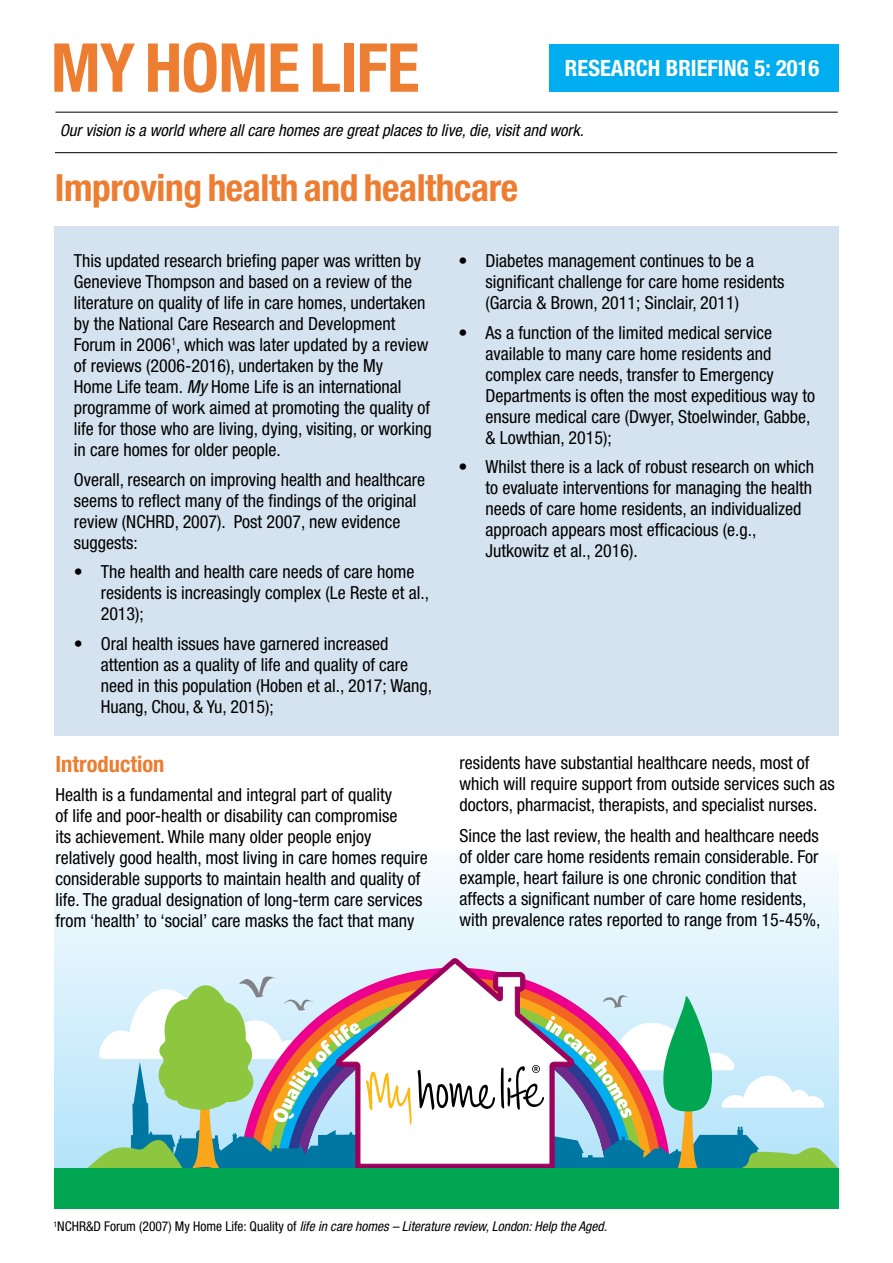
<style>
.page{position:relative;width:893px;height:1263px;background:#fff}
.page>*{position:absolute;margin:0;border:0;box-sizing:border-box;transform-origin:0 0}
.t1{font:700 condensed 67.5px "Helvetica Neue";letter-spacing:-.01em;color:#ed7d31}
.t2{font:700 condensed 37.5px "Helvetica Neue";letter-spacing:-.01em;color:#ed7d31}
.t3{font:700 condensed 22.5px "Helvetica Neue";color:#fff}
.t4{font:700 condensed 22.5px "Helvetica Neue";color:#ed7d31}
.t5{font:condensed 18px/21px "Helvetica Neue";color:#000}
.t6{font:italic condensed 16.5px "Helvetica Neue";color:#000}
.Footnote_text{font:italic condensed 13.5px "Helvetica Neue";color:#000}
.s1{font-style:italic}
.s2{font-style:normal}
</style>
<div class="page">
<svg style="left:54px;top:867px;width:785px;height:301px"></svg>
<svg style="left:335px;top:957px;width:240px;height:211px"></svg>
<svg style="left:87px;top:973px;width:408px;height:195px"></svg>
<svg style="left:501px;top:988px;width:337px;height:180px"></svg>
<div style="left:54px;top:1168px;width:785px;height:41px;background:#00a651"></div>
<div style="left:54px;top:226px;width:785px;height:510px;background:#d5e3f0"></div>
<hr style="left:55px;top:112px;width:783px;height:1px;background:#000">
<hr style="left:55px;top:152px;width:782px;height:1px;background:#000">
<div style="left:549px;top:44px;width:290px;height:48px;background:#00aeef"></div>
<p class="t1" style="left:51px;top:27px;width:370px">MY HOME LIFE</p>
<p class="t6" style="left:60px;top:121px;width:526px">Our vision is a world where all care homes are great places to live, die, visit and work.</p>
<p class="t3" style="left:565px;top:54px;width:256px">RESEARCH BRIEFING 5: 2016</p>
<p class="t2" style="left:55px;top:165px;width:465px">Improving health and healthcare</p>
<p class="t5" style="left:74px;top:250px;width:360px">This updated research briefing paper was written by Genevieve Thompson and based on a review of the literature on quality of life in care homes, undertaken by the National Care Research and Development Forum in 2006<sup>1</sup>, which was later updated by a review of reviews (2006-2016), undertaken by the My<br>Home Life team. <span class="s1">My</span> Home Life is an international programme of work aimed at promoting the quality of life for those who are living, dying, visiting, or working in care homes for older people.</p>
<p class="t5" style="left:74px;top:469px;width:353px">Overall, research on improving health and healthcare seems to reflect many of the findings of the original review (NCHRD, 2007). Post 2007, new evidence suggests:</p>
<p class="t5" style="left:101px;top:561px;width:330px;text-indent:-27px">• The health and health care needs of care home residents is increasingly complex (Le Reste et al.,<br>2013);</p>
<p class="t5" style="left:101px;top:633px;width:333px;text-indent:-27px">• Oral health issues have garnered increased attention as a quality of life and quality of care need in this population (Hoben et al., 2017; Wang, Huang, Chou, &amp; Yu, 2015);</p>
<p class="t4" style="left:55px;top:750px;width:111px">Introduction</p>
<p class="t5" style="left:55px;top:784px;width:374px">Health is a fundamental and integral part of quality<br>of life and poor-health or disability can compromise<br>its achievement. While many older people enjoy relatively good health, most living in care homes require considerable supports to maintain health and quality of life. The gradual designation of long-term care services from ‘health’ to ‘social’ care masks the fact that many</p>
<p class="t5" style="left:485px;top:250px;width:301px;text-indent:-27px">• Diabetes management continues to be a significant challenge for care home residents (Garcia &amp; Brown, 2011; Sinclair, 2011)</p>
<p class="t5" style="left:485px;top:322px;width:331px;text-indent:-27px">• As a function of the limited medical service available to many care home residents and complex care needs, transfer to Emergency Departments is often the most expeditious way to ensure medical care (Dwyer, Stoelwinder, Gabbe, &amp; Lowthian, 2015);</p>
<p class="t5" style="left:485px;top:456px;width:330px;text-indent:-27px">• Whilst there is a lack of robust research on which to evaluate interventions for managing the health needs of care home residents, an individualized approach appears most efficacious (e.g., Jutkowitz et al., 2016).</p>
<p class="t5" style="left:459px;top:752px;width:377px">residents have substantial healthcare needs, most of which will require support from outside services such as doctors, pharmacist, therapists, and specialist nurses.</p>
<p class="t5" style="left:459px;top:825px;width:363px">Since the last review, the health and healthcare needs of older care home residents remain considerable. For example, heart failure is one chronic condition that affects a significant number of care home residents, with prevalence rates reported to range from 15-45%,</p>
<p class="Footnote_text" style="left:54px;top:1218px;width:555px"><sup>1</sup><span class="s2">NCHR&amp;D Forum (2007) My Home Life: Quality of</span> life in care homes – Literature review, London: Help the Aged.</p>
</div>
